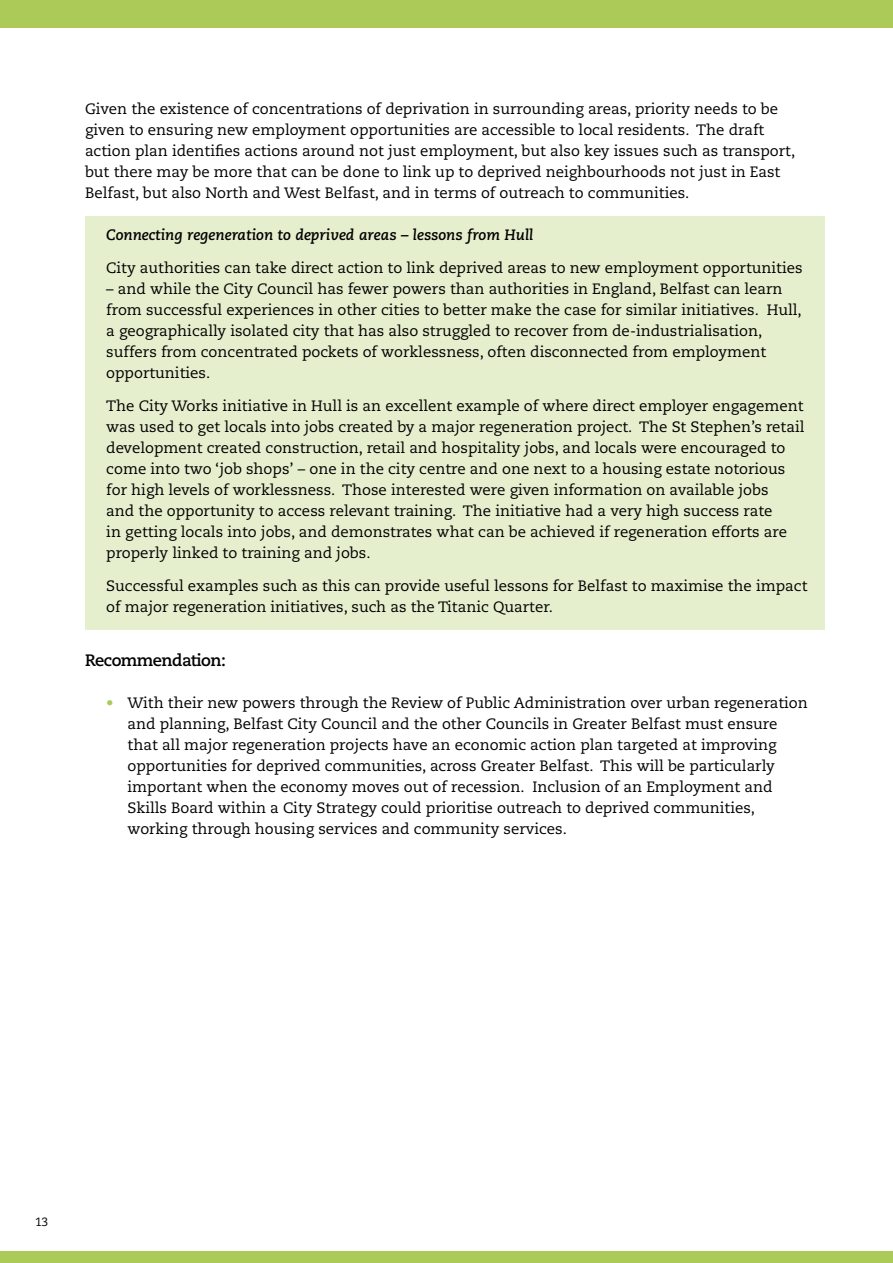
<style>
.page{position:relative;width:893px;height:1263px;background:#fff}
.page>*{position:absolute;margin:0;border:0;box-sizing:border-box;transform-origin:0 0}
.t1{font:700 16.5px "Caecilia LT Std";letter-spacing:-.03em;color:#000}
.t2{font:15px/21px "Caecilia LT Std";color:#000}
.t3{font:italic 700 15px "Caecilia LT Std";color:#000}
.t4{font:12px "Caecilia LT Std";color:#000}
.s1{color:#acca57}
</style>
<div class="page">
<div style="left:0;top:1252px;width:893px;height:11px;background:#acca57"></div>
<div style="left:0;top:0;width:893px;height:28px;background:#acca57"></div>
<div style="left:85px;top:216px;width:739px;height:413px;background:#e6efcd"></div>
<p class="t2" style="left:85px;top:98px;width:712px">Given the existence of concentrations of deprivation in surrounding areas, priority needs to be given to ensuring new employment opportunities are accessible to local residents. The draft action plan identifies actions around not just employment, but also key issues such as transport, but there may be more that can be done to link up to deprived neighbourhoods not just in East Belfast, but also North and West Belfast, and in terms of outreach to communities.</p>
<p class="t3" style="left:106px;top:226px;width:429px">Connecting regeneration to deprived areas – lessons from Hull</p>
<p class="t2" style="left:106px;top:257px;width:698px">City authorities can take direct action to link deprived areas to new employment opportunities</p>
<p class="t2" style="left:106px;top:278px;width:697px">– and while the City Council has fewer powers than authorities in England, Belfast can learn from successful experiences in other cities to better make the case for similar initiatives. Hull, a geographically isolated city that has also struggled to recover from de-industrialisation, suffers from concentrated pockets of worklessness, often disconnected from employment opportunities.</p>
<p class="t2" style="left:106px;top:395px;width:700px">The City Works initiative in Hull is an excellent example of where direct employer engagement was used to get locals into jobs created by a major regeneration project. The St Stephen’s retail development created construction, retail and hospitality jobs, and locals were encouraged to come into two ‘job shops’ – one in the city centre and one next to a housing estate notorious for high levels of worklessness. Those interested were given information on available jobs<br>and the opportunity to access relevant training. The initiative had a very high success rate<br>in getting locals into jobs, and demonstrates what can be achieved if regeneration efforts are properly linked to training and jobs.</p>
<p class="t2" style="left:106px;top:575px;width:703px">Successful examples such as this can provide useful lessons for Belfast to maximise the impact of major regeneration initiatives, such as the Titanic Quarter.</p>
<p class="t1" style="left:85px;top:650px;width:142px">Recommendation:</p>
<p class="t2" style="left:128px;top:692px;width:682px;text-indent:-21px"><span class="s1">•</span> With their new powers through the Review of Public Administration over urban regeneration and planning, Belfast City Council and the other Councils in Greater Belfast must ensure that all major regeneration projects have an economic action plan targeted at improving opportunities for deprived communities, across Greater Belfast. This will be particularly important when the economy moves out of recession. Inclusion of an Employment and Skills Board within a City Strategy could prioritise outreach to deprived communities, working through housing services and community services.</p>
<p class="t4" style="left:35px;top:1215px;width:14px">13</p>
</div>
